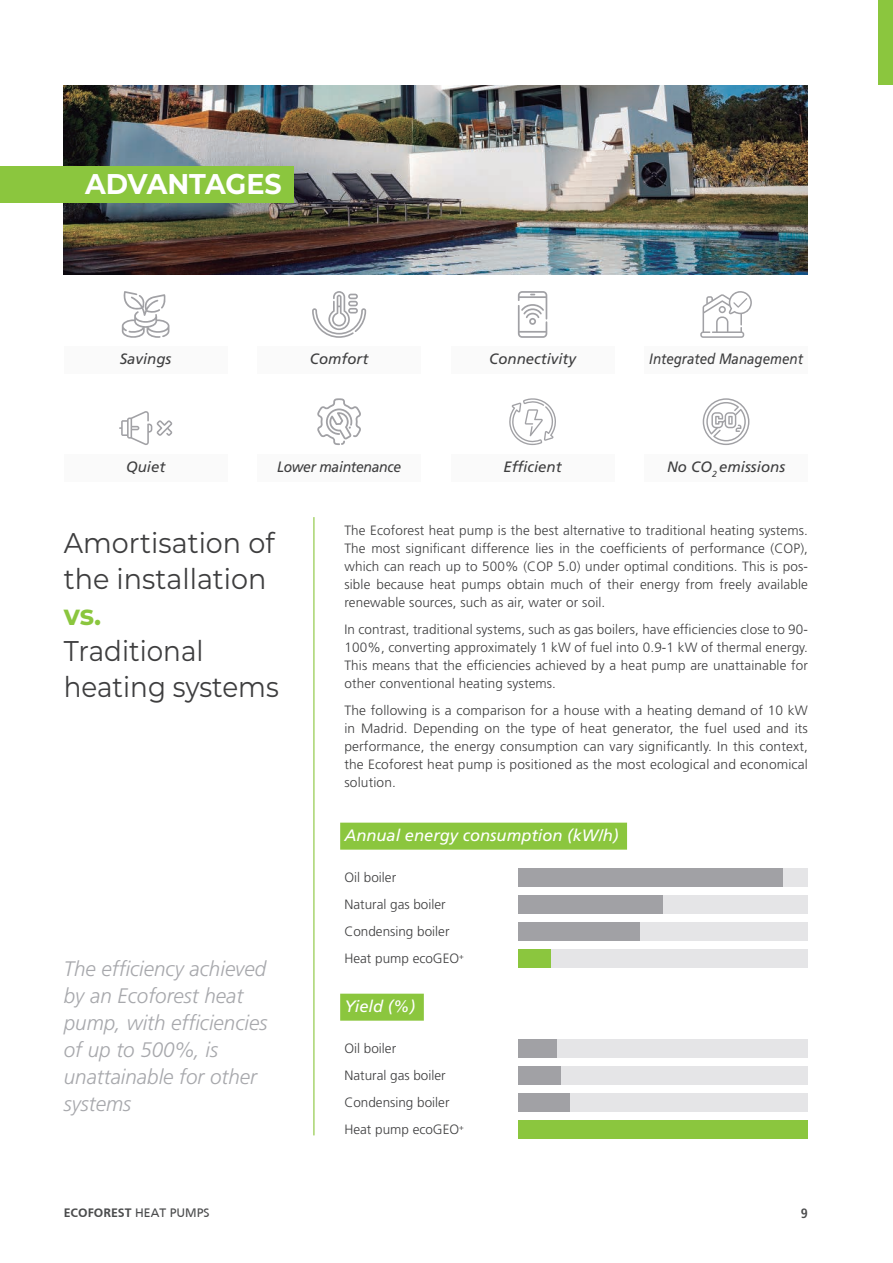
<style>
.page{position:relative;width:893px;height:1263px;background:#fff}
.page>*{position:absolute;margin:0;border:0;box-sizing:border-box;transform-origin:0 0}
.t1{font:28.5px/36px "Montserrat";color:#3e3e3f;scale:.95 1}
.t2{font:28.5px/36px "Montserrat";color:#3e3e3f;scale:.92 1}
.t3{font:700 28.5px "Montserrat";color:#fff;scale:.95 1}
.t4{font:700 28.5px "Montserrat";color:#8bc63e;scale:.95 1}
.t5{font:italic 300 21px/27px "Frutiger LT Std";color:#a7a8ac}
.t6{font:italic 16.5px "Frutiger LT Std";color:#fff}
.t7{font:italic 15px "Frutiger LT Std";color:#3e3e3f}
.t8{font:italic 15px "Frutiger LT Std";color:#3e3e3f;scale:.89 1}
.t9{font:italic 15px "Frutiger LT Std";letter-spacing:-.02em;color:#3e3e3f;scale:.93 1}
.t10{font:300 13.5px/18px "Frutiger LT Std";letter-spacing:.01em;color:#3e3e3f;text-align:justify}
.t11{font:700 condensed 13.5px "Frutiger LT Std";color:#4b4c4d}
.t12{font:700 12.75px "Frutiger";color:#4b4c4d}
.s1{font-weight:400}
</style>
<div class="page">
<div style="left:878px;top:0;width:15px;height:85px;background:#8bc63e"></div>
<img style="left:64px;top:85px;width:744px;height:189px">
<div style="left:0;top:166px;width:293px;height:36px;background:#8bc63e"></div>
<hr style="left:313px;top:517px;width:1px;height:618px;background:#8bc63e">
<div style="left:340px;top:823px;width:287px;height:27px;background:#8bc63e"></div>
<div style="left:340px;top:994px;width:84px;height:27px;background:#8bc63e"></div>
<div style="left:518px;top:868px;width:290px;height:18px;background:#e5e5e7"></div>
<div style="left:518px;top:1039px;width:290px;height:18px;background:#e5e5e7"></div>
<div style="left:518px;top:895px;width:290px;height:18px;background:#e5e5e7"></div>
<div style="left:518px;top:1066px;width:290px;height:18px;background:#e5e5e7"></div>
<div style="left:518px;top:922px;width:290px;height:18px;background:#e5e5e7"></div>
<div style="left:518px;top:1093px;width:290px;height:18px;background:#e5e5e7"></div>
<div style="left:518px;top:949px;width:290px;height:18px;background:#e5e5e7"></div>
<div style="left:518px;top:868px;width:265px;height:18px;background:#a1a1a5"></div>
<div style="left:518px;top:1039px;width:39px;height:18px;background:#a1a1a5"></div>
<div style="left:518px;top:895px;width:145px;height:18px;background:#a1a1a5"></div>
<div style="left:518px;top:1066px;width:43px;height:18px;background:#a1a1a5"></div>
<div style="left:518px;top:922px;width:121px;height:18px;background:#a1a1a5"></div>
<div style="left:518px;top:1093px;width:52px;height:18px;background:#a1a1a5"></div>
<div style="left:518px;top:949px;width:33px;height:18px;background:#8bc63e"></div>
<div style="left:518px;top:1120px;width:290px;height:18px;background:#8bc63e"></div>
<div style="left:64px;top:346px;width:163px;height:27px;background:#fafafa"></div>
<div style="left:64px;top:454px;width:163px;height:27px;background:#fafafa"></div>
<div style="left:257px;top:346px;width:164px;height:27px;background:#fafafa"></div>
<div style="left:257px;top:454px;width:164px;height:27px;background:#fafafa"></div>
<div style="left:451px;top:346px;width:163px;height:27px;background:#fafafa"></div>
<div style="left:451px;top:454px;width:163px;height:27px;background:#fafafa"></div>
<div style="left:644px;top:346px;width:164px;height:27px;background:#fafafa"></div>
<div style="left:644px;top:454px;width:164px;height:27px;background:#fafafa"></div>
<svg style="left:121px;top:291px;width:49px;height:47px"></svg>
<svg style="left:312px;top:291px;width:54px;height:47px"></svg>
<svg style="left:518px;top:291px;width:29px;height:47px"></svg>
<svg style="left:700px;top:291px;width:52px;height:47px"></svg>
<svg style="left:119px;top:411px;width:53px;height:34px"></svg>
<svg style="left:317px;top:398px;width:44px;height:47px"></svg>
<svg style="left:509px;top:398px;width:47px;height:47px"></svg>
<svg style="left:703px;top:398px;width:46px;height:47px"></svg>
<h1 class="t3" style="left:85px;top:163px;width:209px">ADVANTAGES</h1>
<p class="t7" style="left:120px;top:350px;width:53px">Savings</p>
<p class="t7" style="left:310px;top:350px;width:60px">Comfort</p>
<p class="t7" style="left:489px;top:350px;width:88px">Connectivity</p>
<p class="t8" style="left:649px;top:350px;width:174px">Integrated Management</p>
<p class="t7" style="left:126px;top:458px;width:41px">Quiet</p>
<p class="t9" style="left:277px;top:458px;width:135px">Lower maintenance</p>
<p class="t7" style="left:504px;top:458px;width:60px">Efficient</p>
<p class="t7" style="left:667px;top:458px;width:120px">No CO<sub>2</sub> emissions</p>
<h1 class="t1" style="left:64px;top:524px;width:223px">Amortisation of the installation</h1>
<h1 class="t4" style="left:64px;top:594px;width:41px">vs.</h1>
<h1 class="t2" style="left:64px;top:632px;width:235px">Traditional heating systems</h1>
<h2 class="t5" style="left:64px;top:956px;width:205px">The efficiency achieved by an Ecoforest heat pump, with efficiencies of up to 500%, is unattainable for other systems</h2>
<p class="t10" style="left:344px;top:522px;width:465px">The Ecoforest heat pump is the best alternative to traditional heating systems.<br>The most significant difference lies in the coefficients of performance (COP), which can reach up to 500% (COP 5.0) under optimal conditions. This is pos&shy;sible because heat pumps obtain much of their energy from freely available renewable sources, such as air, water or soil.</p>
<p class="t10" style="left:344px;top:621px;width:465px">In contrast, traditional systems, such as gas boilers, have efficiencies close to 90- 100%, converting approximately 1 kW of fuel into 0.9-1 kW of thermal energy.<br>This means that the efficiencies achieved by a heat pump are unattainable for other conventional heating systems.</p>
<p class="t10" style="left:344px;top:702px;width:465px">The following is a comparison for a house with a heating demand of 10 kW in Madrid. Depending on the type of heat generator, the fuel used and its performance, the energy consumption can vary significantly. In this context, the Ecoforest heat pump is positioned as the most ecological and economical solution.</p>
<p class="t6" style="left:344px;top:826px;width:276px">Annual energy consumption (kW/h)</p>
<p class="t10" style="left:344px;top:869px;width:53px">Oil boiler</p>
<p class="t10" style="left:344px;top:896px;width:103px">Natural gas boiler</p>
<p class="t10" style="left:344px;top:923px;width:107px">Condensing boiler</p>
<p class="t10" style="left:344px;top:950px;width:121px">Heat pump ecoGEO<sup>+</sup></p>
<p class="t6" style="left:344px;top:997px;width:72px">Yield (%)</p>
<p class="t10" style="left:344px;top:1040px;width:53px">Oil boiler</p>
<p class="t10" style="left:344px;top:1067px;width:103px">Natural gas boiler</p>
<p class="t10" style="left:344px;top:1094px;width:107px">Condensing boiler</p>
<p class="t10" style="left:344px;top:1121px;width:121px">Heat pump ecoGEO<sup>+</sup></p>
<p class="t12" style="left:64px;top:1205px;width:147px">ECOFOREST <span class="s1">HEAT PUMPS</span></p>
<p class="t11" style="left:801px;top:1205px;width:9px">9</p>
</div>
